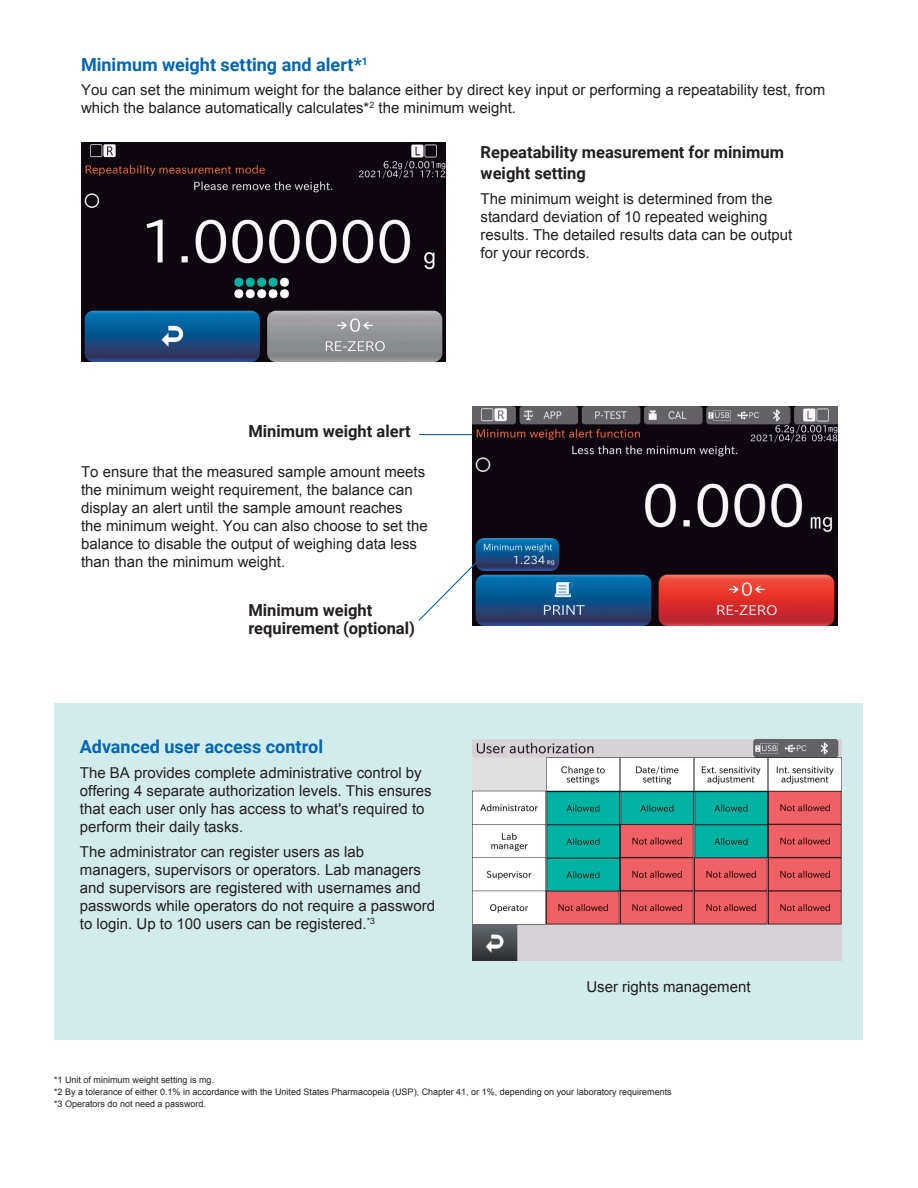
<style>
.page{position:relative;width:918px;height:1188px;background:#fff}
.page>*{position:absolute;margin:0;border:0;box-sizing:border-box;transform-origin:0 0}
.t1{font:700 18px "Roboto";color:#0166b3}
.t2{font:700 16.5px/21.6px "Roboto";color:#231f20}
.Body{font:15px/18px "Arial";color:#231f20}
.t3{font:9px "Arial";color:#231f20}
</style>
<div class="page">
<img style="left:472px;top:406px;width:365px;height:219px">
<div style="left:55px;top:703px;width:808px;height:337px;background:#d1eceb"></div>
<img style="left:81px;top:143px;width:365px;height:219px">
<img style="left:473px;top:740px;width:368px;height:221px">
<hr style="left:419px;top:434px;width:53px;height:1px;background:#0166b3">
<svg style="left:418px;top:561px;width:60px;height:61px"></svg>
<p class="t1" style="left:81px;top:51px;width:288px">Minimum weight setting and alert*<sup>1</sup></p>
<p class="Body" style="left:81px;top:81px;width:746px">You can set the minimum weight for the balance either by direct key input or performing a repeatability test, from which the balance automatically calculates*<sup>2</sup> the minimum weight.</p>
<p class="t2" style="left:481px;top:141px;width:305px">Repeatability measurement for minimum weight setting</p>
<p class="Body" style="left:481px;top:190px;width:313px">The minimum weight is determined from the standard deviation of 10 repeated weighing results. The detailed results data can be output for your records.</p>
<p class="t2" style="left:248px;top:420px;width:164px">Minimum weight alert</p>
<p class="Body" style="left:81px;top:463px;width:348px">To ensure that the measured sample amount meets the minimum weight requirement, the balance can display an alert until the sample amount reaches<br>the minimum weight. You can also choose to set the balance to disable the output of weighing data less than than the minimum weight.</p>
<p class="t2" style="left:248px;top:601px;width:168px;line-height:18px">Minimum weight requirement (optional)</p>
<p class="t1" style="left:80px;top:734px;width:245px">Advanced user access control</p>
<p class="Body" style="left:80px;top:764px;width:353px">The BA provides complete administrative control by offering 4 separate authorization levels. This ensures that each user only has access to what's required to perform their daily tasks.</p>
<p class="Body" style="left:80px;top:843px;width:357px">The administrator can register users as lab managers, supervisors or operators. Lab managers and supervisors are registered with usernames and passwords while operators do not require a password to login. Up to 100 users can be registered.<sup>*3</sup></p>
<p class="Body" style="left:586px;top:978px;width:166px">User rights management</p>
<p class="t3" style="left:54px;top:1074px;width:162px">*1 Unit of minimum weight setting is mg.</p>
<p class="t3" style="left:54px;top:1086px;width:619px">*2 By a tolerance of either 0.1% in accordance with the United States Pharmacopeia (USP), Chapter 41, or 1%, depending on your laboratory requirements</p>
<p class="t3" style="left:54px;top:1098px;width:154px">*3 Operators do not need a password.</p>
</div>
